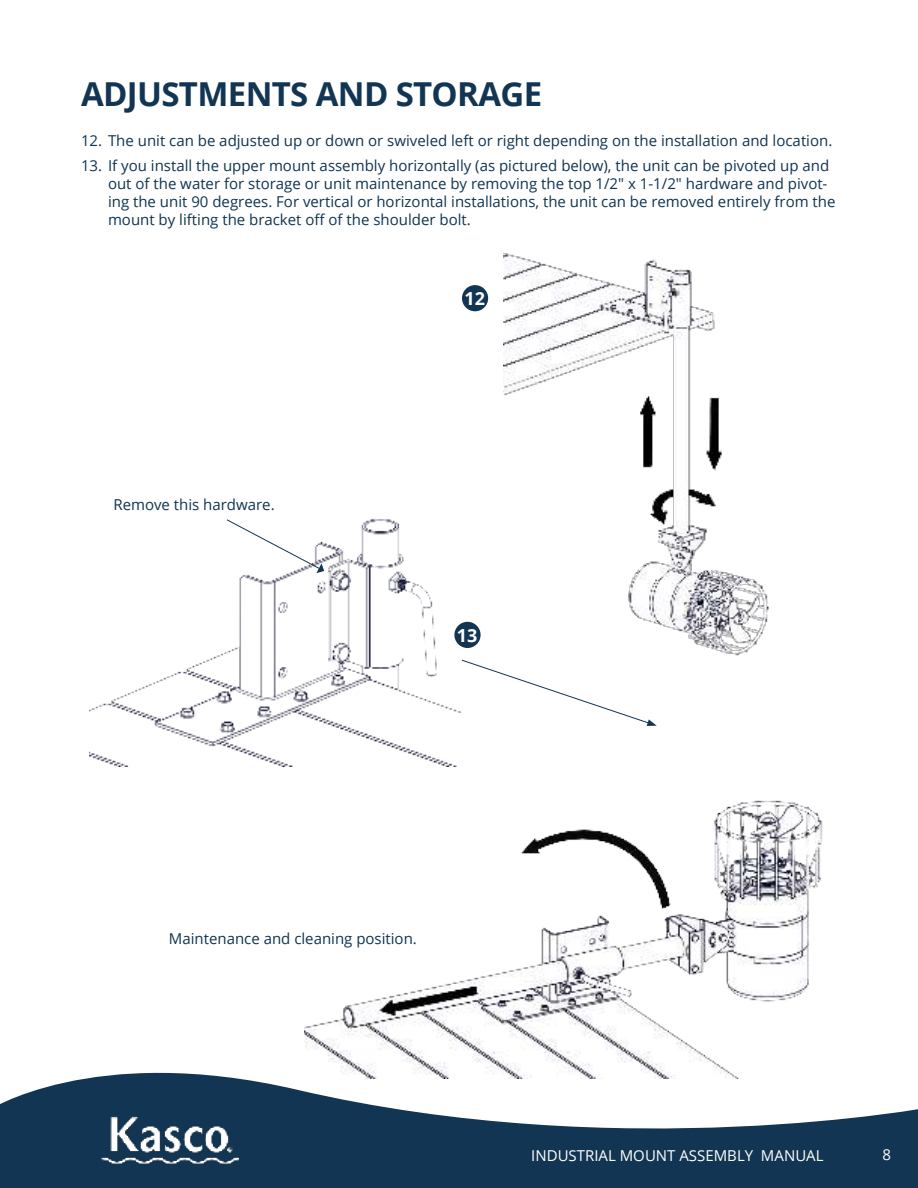
<style>
.page{position:relative;width:918px;height:1188px;background:#fff}
.page>*{position:absolute;margin:0;border:0;box-sizing:border-box;transform-origin:0 0}
.t1{font:700 33px "Open Sans";letter-spacing:-.02em;color:#113552}
.t2{font:700 18px "Open Sans";color:#fff}
.t3{font:15px/18px "Open Sans";color:#0f3451}
.t4{font:15px "Open Sans";color:#fff}
</style>
<div class="page">
<svg style="left:0;top:1072px;width:918px;height:116px;fill:#113552"></svg>
<img style="left:101px;top:1113px;width:137px;height:53px">
<img style="left:504px;top:253px;width:265px;height:403px">
<div style="left:462px;top:285px;width:26px;height:26px;background:#113552;border-radius:50%"></div>
<img style="left:305px;top:800px;width:523px;height:278px">
<img style="left:89px;top:519px;width:372px;height:248px">
<div style="left:454px;top:622px;width:27px;height:26px;background:#113552;border-radius:50%"></div>
<svg style="left:226px;top:519px;width:98px;height:54px"></svg>
<svg style="left:461px;top:659px;width:196px;height:67px"></svg>
<h1 class="t1" style="left:81px;top:82px;width:463px">ADJUSTMENTS AND STORAGE</h1>
<p class="t3" style="left:81px;top:134px;width:753px">12. The unit can be adjusted up or down or swiveled left or right depending on the installation and location.</p>
<p class="t3" style="left:108px;top:158px;width:729px;text-indent:-27px">13. If you install the upper mount assembly horizontally (as pictured below), the unit can be pivoted up and out of the water for storage or unit maintenance by removing the top 1/2" x 1-1/2" hardware and pivot&shy;ing the unit 90 degrees. For vertical or horizontal installations, the unit can be removed entirely from the mount by lifting the bracket off of the shoulder bolt.</p>
<p class="t3" style="left:113px;top:497px;width:163px">Remove this hardware.</p>
<p class="t2" style="left:464px;top:292px;width:22px">12</p>
<p class="t2" style="left:457px;top:629px;width:22px">13</p>
<p class="t3" style="left:169px;top:931px;width:250px">Maintenance and cleaning position.</p>
<p class="t4" style="left:531px;top:1149px;width:294px">INDUSTRIAL MOUNT ASSEMBLY MANUAL</p>
<p class="t4" style="left:882px;top:1149px;width:10px">8</p>
</div>
